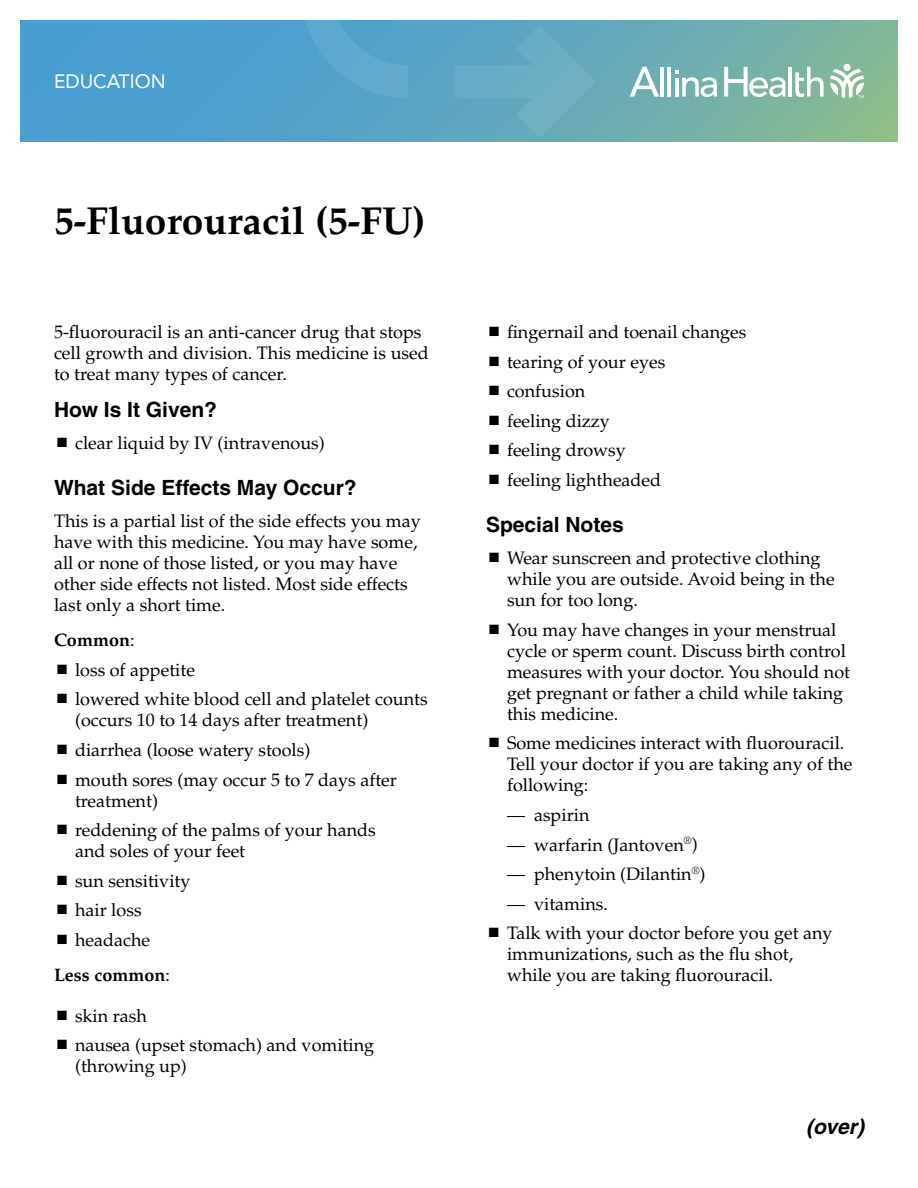
<style>
.page{position:relative;width:918px;height:1188px;background:#fff}
.page>*{position:absolute;margin:0;border:0;box-sizing:border-box;transform-origin:0 0}
.t1{font:700 39px "Palatino";color:#000}
.t2{font:700 21px "Helvetica";color:#000}
.t3{font:italic 700 21px "Helvetica";color:#000}
.t4{font:19.2px "Avenir LT Std";color:#fff}
.t5{font:18px/21px "Palatino";color:#000}
.t6{font:700 18px "Palatino";color:#000}
.s1{font-weight:700}
.s2{font-weight:400}
</style>
<div class="page">
<svg style="left:20px;top:20px;width:878px;height:122px;background:#5fa7bc"></svg>
<svg style="left:830px;top:69px;width:34px;height:29px"></svg>
<div style="left:844px;top:64px;width:7px;height:7px;background:#fff;border-radius:50%"></div>
<hr style="left:660px;top:67px;width:4px;height:30px;background:#fff">
<hr style="left:667px;top:67px;width:4px;height:30px;background:#fff">
<hr style="left:789px;top:67px;width:3px;height:30px;background:#fff">
<svg style="left:795px;top:67px;width:29px;height:30px"></svg>
<svg style="left:675px;top:71px;width:42px;height:26px"></svg>
<svg style="left:629px;top:67px;width:30px;height:30px"></svg>
<svg style="left:724px;top:67px;width:62px;height:30px"></svg>
<svg style="left:454px;top:25px;width:142px;height:113px;background:#65aac1"></svg>
<svg style="left:301px;top:20px;width:127px;height:78px;background:#57a4cb"></svg>
<p class="t4" style="left:54px;top:70px;width:113px">EDUCATION</p>
<h1 class="t1" style="left:54px;top:198px;width:373px">5-Fluorouracil (5-FU)</h1>
<p class="t5" style="left:54px;top:321px;width:376px">5-fluorouracil is an anti-cancer drug that stops cell growth and division. This medicine is used to treat many types of cancer.</p>
<p class="t2" style="left:54px;top:397px;width:165px">How Is It Given?</p>
<p class="t5" style="left:75px;top:433px;width:251px">clear liquid by IV (intravenous)</p>
<p class="t2" style="left:54px;top:475px;width:304px">What Side Effects May Occur?</p>
<p class="t5" style="left:54px;top:511px;width:368px">This is a partial list of the side effects you may have with this medicine. You may have some, all or none of those listed, or you may have other side effects not listed. Most side effects last only a short time.</p>
<p class="t5" style="left:75px;top:625px;width:354px;line-height:29.8px;text-indent:-21px"><span class="s1">Common</span>:<br>loss of appetite<br>lowered white blood cell and platelet counts</p>
<p class="t5" style="left:75px;top:706px;width:324px;line-height:29.7px">(occurs 10 to 14 days after treatment) diarrhea (loose watery stools)<br>mouth sores (may occur 5 to 7 days after</p>
<p class="t5" style="left:75px;top:786px;width:302px;line-height:29.7px">treatment)<br>reddening of the palms of your hands</p>
<p class="t5" style="left:75px;top:837px;width:172px;line-height:29.7px">and soles of your feet sun sensitivity<br>hair loss<br>headache</p>
<p class="t6" style="left:54px;top:965px;width:117px">Less common<span class="s2">:</span></p>
<p class="t5" style="left:75px;top:1001px;width:301px;line-height:29.7px">skin rash<br>nausea (upset stomach) and vomiting</p>
<p class="t5" style="left:75px;top:1056px;width:113px">(throwing up)</p>
<p class="t5" style="left:507px;top:317px;width:241px;line-height:29.7px">fingernail and toenail changes tearing of your eyes confusion<br>feeling dizzy<br>feeling drowsy<br>feeling lightheaded</p>
<p class="t2" style="left:486px;top:512px;width:139px">Special Notes</p>
<p class="t5" style="left:507px;top:548px;width:329px">Wear sunscreen and protective clothing while you are outside. Avoid being in the sun for too long.</p>
<p class="t5" style="left:507px;top:619px;width:345px">You may have changes in your menstrual cycle or sperm count. Discuss birth control measures with your doctor. You should not get pregnant or father a child while taking this medicine.</p>
<p class="t5" style="left:507px;top:733px;width:347px">Some medicines interact with fluorouracil.<br>Tell your doctor if you are taking any of the following:</p>
<p class="t5" style="left:507px;top:805px;width:84px">— aspirin</p>
<p class="t5" style="left:507px;top:834px;width:192px">— warfarin (Jantoven<sup>®</sup>)</p>
<p class="t5" style="left:507px;top:864px;width:200px">— phenytoin (Dilantin<sup>®</sup>)</p>
<p class="t5" style="left:507px;top:889px;width:327px;line-height:29.7px">— vitamins.<br>Talk with your doctor before you get any</p>
<p class="t5" style="left:507px;top:944px;width:288px">immunizations, such as the flu shot, while you are taking fluorouracil.</p>
<p class="t3" style="left:806px;top:1114px;width:59px">(over)</p>
</div>
